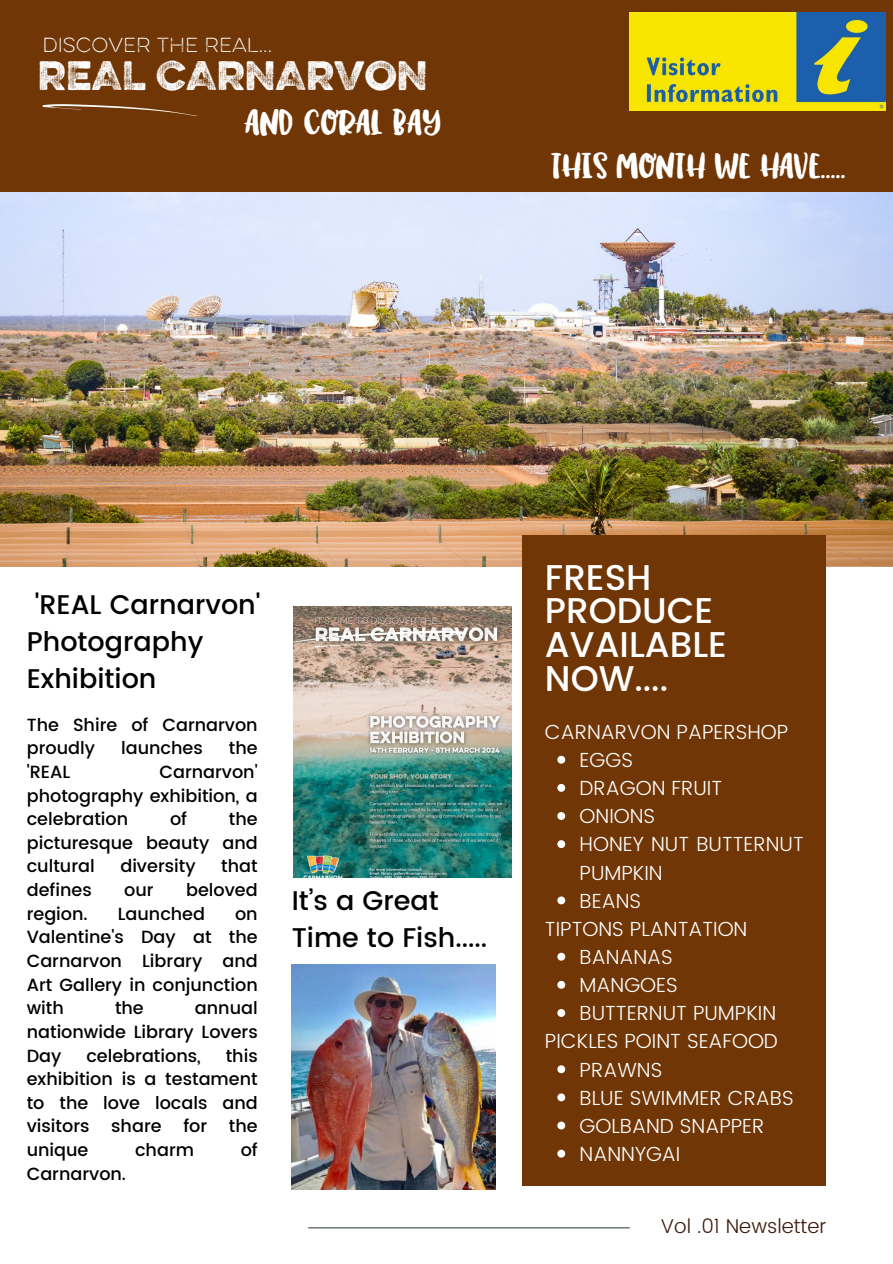
<style>
.page{position:relative;width:893px;height:1264px;background:#fff}
.page>*{position:absolute;margin:0;border:0;box-sizing:border-box;transform-origin:0 0}
.t1{font:41.1px "Ink Bandits Script";color:#fff}
.t2{font:40.5px "Ink Bandits Script";color:#fff}
.t3{font:300 36.75px "Eveleth";color:#fff}
.t4{font:500 35.7px/33.8px "Poppins";color:#fff}
.t5{font:500 27px/37.2px "Poppins";color:#000}
.t6{font:300 20.4px/28.2px "Poppins";color:#fff}
.t7{font:300 19.95px "Poppins";color:#3c1a0c}
.t8{font:100 18.3px "Eveleth";color:#fff}
.t9{font:500 17.55px/23.7px "Poppins";color:#000;text-align:justify}
</style>
<div class="page">
<img style="left:294px;top:606px;width:217px;height:271px">
<div style="left:0;top:0;width:892px;height:193px;background:#703606"></div>
<img style="left:0;top:193px;width:892px;height:373px">
<div style="left:522px;top:535px;width:304px;height:651px;background:#703606"></div>
<hr style="left:308px;top:1227px;width:321px;height:1px;background:#3e4e40">
<svg style="left:42px;top:104px;width:155px;height:12px"></svg>
<svg style="left:293px;top:630px;width:173px;height:15px"></svg>
<img style="left:629px;top:13px;width:256px;height:97px">
<img style="left:292px;top:964px;width:203px;height:225px">
<svg style="left:557px;top:755px;width:8px;height:8px"></svg>
<svg style="left:557px;top:784px;width:8px;height:7px"></svg>
<svg style="left:557px;top:812px;width:8px;height:8px"></svg>
<svg style="left:557px;top:840px;width:8px;height:8px"></svg>
<svg style="left:557px;top:896px;width:8px;height:8px"></svg>
<svg style="left:557px;top:952px;width:8px;height:8px"></svg>
<svg style="left:557px;top:980px;width:8px;height:8px"></svg>
<svg style="left:557px;top:1009px;width:8px;height:7px"></svg>
<svg style="left:557px;top:1065px;width:8px;height:8px"></svg>
<svg style="left:557px;top:1093px;width:8px;height:8px"></svg>
<svg style="left:557px;top:1121px;width:8px;height:8px"></svg>
<svg style="left:557px;top:1149px;width:8px;height:8px"></svg>
<h1 class="t8" style="left:42px;top:36px;width:231px">DISCOVER THE REAL...</h1>
<h1 class="t3" style="left:38px;top:58px;width:391px">REAL CARNARVON</h1>
<p class="t1" style="left:245px;top:103px;width:197px">AND CORAL BAY</p>
<p class="t2" style="left:551px;top:146px;width:296px">THIS MONTH WE HAVE.....</p>
<h4 class="t5" style="left:27px;top:585px;width:235px;text-indent:8px">'REAL Carnarvon'<br>Photography<br>Exhibition</h4>
<p class="t9" style="left:27px;top:712px;width:232px">The Shire of Carnarvon proudly</p>
<p class="t9" style="left:121px;top:736px;width:83px">launches</p>
<p class="t9" style="left:229px;top:736px;width:30px">the</p>
<p class="t9" style="left:27px;top:760px;width:45px">'REAL</p>
<p class="t9" style="left:27px;top:760px;width:232px;text-indent:133px">Carnarvon' photography exhibition, a celebration</p>
<p class="t9" style="left:170px;top:807px;width:19px">of</p>
<p class="t9" style="left:27px;top:807px;width:232px;text-indent:202px">the picturesque beauty and cultural</p>
<p class="t9" style="left:120px;top:854px;width:77px">diversity</p>
<p class="t9" style="left:221px;top:854px;width:38px">that</p>
<p class="t9" style="left:27px;top:878px;width:66px">defines</p>
<p class="t9" style="left:124px;top:878px;width:31px">our</p>
<p class="t9" style="left:186px;top:878px;width:73px">beloved</p>
<p class="t9" style="left:27px;top:901px;width:62px">region.</p>
<p class="t9" style="left:118px;top:901px;width:89px">Launched</p>
<p class="t9" style="left:27px;top:901px;width:232px;text-indent:208px">on Valentine's Day at the Carnarvon Library and Art Gallery in conjunction with</p>
<p class="t9" style="left:27px;top:996px;width:232px;text-indent:168px">annual nationwide Library Lovers Day</p>
<p class="t9" style="left:115px;top:996px;width:30px">the</p>
<p class="t9" style="left:27px;top:1043px;width:232px;text-indent:199px">this exhibition is a testament to the love locals and visitors share for the unique</p>
<p class="t9" style="left:86px;top:1043px;width:116px">celebrations,</p>
<p class="t9" style="left:135px;top:1138px;width:60px">charm</p>
<p class="t9" style="left:241px;top:1138px;width:19px">of</p>
<p class="t9" style="left:27px;top:1161px;width:101px">Carnarvon.</p>
<p class="t5" style="left:292px;top:882px;width:197px">It’s a Great<br>Time to Fish.....</p>
<p class="t4" style="left:545px;top:560px;width:183px">FRESH<br>PRODUCE<br>AVAILABLE<br>NOW....</p>
<p class="t6" style="left:545px;top:717px;width:245px">CARNARVON PAPERSHOP</p>
<h2 class="t6" style="left:579px;top:746px;width:55px">EGGS</h2>
<p class="t6" style="left:579px;top:774px;width:144px">DRAGON FRUIT</p>
<p class="t6" style="left:579px;top:802px;width:77px">ONIONS</p>
<p class="t6" style="left:579px;top:830px;width:226px">HONEY NUT BUTTERNUT<br>PUMPKIN</p>
<p class="t6" style="left:579px;top:886px;width:63px">BEANS</p>
<p class="t6" style="left:545px;top:914px;width:204px">TIPTONS PLANTATION</p>
<p class="t6" style="left:579px;top:942px;width:95px">BANANAS</p>
<h5 class="t6" style="left:579px;top:971px;width:100px">MANGOES</h5>
<p class="t6" style="left:579px;top:999px;width:198px">BUTTERNUT PUMPKIN</p>
<p class="t6" style="left:545px;top:1027px;width:234px">PICKLES POINT SEAFOOD</p>
<p class="t6" style="left:579px;top:1055px;width:84px">PRAWNS</p>
<h5 class="t6" style="left:579px;top:1083px;width:215px">BLUE SWIMMER CRABS</h5>
<p class="t6" style="left:579px;top:1111px;width:186px">GOLBAND SNAPPER</p>
<p class="t6" style="left:579px;top:1139px;width:102px">NANNYGAI</p>
<p class="t7" style="left:661px;top:1214px;width:167px">Vol .01 Newsletter</p>
</div>
